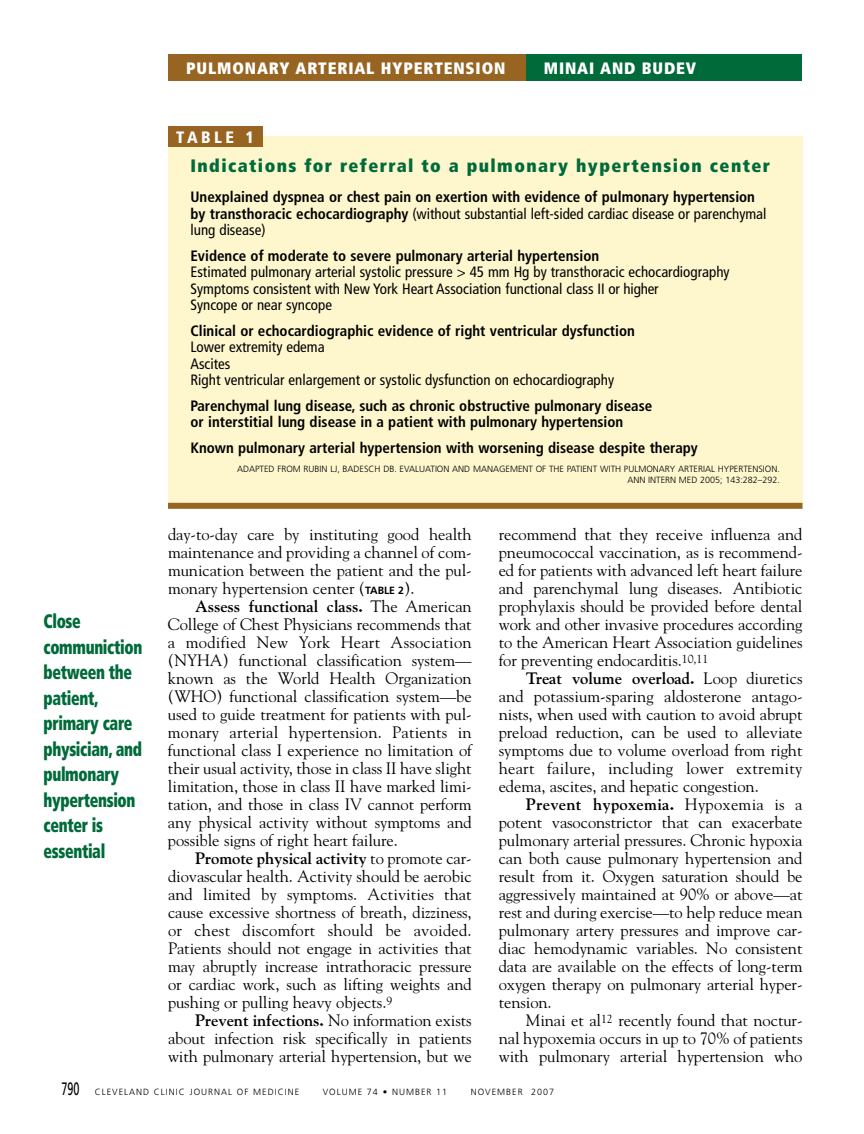
<style>
.page{position:relative;width:864px;height:1134px;background:#fff}
.page>*{position:absolute;margin:0;border:0;box-sizing:border-box;transform-origin:0 0}
.t1{font:900 condensed 19.5px/25.5px "Frutiger";letter-spacing:-.02em;color:#016a3a;scale:.8 1}
.t2{font:900 condensed 18px "Frutiger";letter-spacing:.08em;color:#016a3a}
.t3{font:16.5px/18px "Goudy";letter-spacing:-.005em;color:#000;text-align:justify}
.t4{font:900 condensed 16.5px "Frutiger";letter-spacing:.05em;color:#fff}
.t5{font:900 condensed 16.5px "Frutiger";letter-spacing:.21em;color:#fff}
.t6{font:700 condensed 15px/16.5px "Frutiger";color:#000}
.t7{font:condensed 15px/16.5px "Frutiger";color:#000}
.t8{font:300 9px/10.8px "Frutiger";color:#000;text-align:right}
.t9{font:300 9px "Frutiger";letter-spacing:.11em;color:#000}
.s1{font-weight:400}
.s2{font-family:"Frutiger";font-weight:700;font-size:10.5px}
.s3{font-weight:700}
.s4{font-weight:400;font-size:18px}
</style>
<div class="page">
<div style="left:524px;top:54px;width:278px;height:27px;background:#016a3a"></div>
<div style="left:168px;top:54px;width:358px;height:27px;background:#976422"></div>
<div style="left:168px;top:136px;width:634px;height:371px;background:#fef7ce"></div>
<div style="left:168px;top:126px;width:94px;height:21px;background:#976422"></div>
<div style="left:168px;top:503px;width:634px;height:6px;background:#976422"></div>
<p class="t4" style="left:186px;top:61px;width:321px">PULMONARY ARTERIAL HYPERTENSION</p>
<p class="t4" style="left:544px;top:61px;width:154px">MINAI AND BUDEV</p>
<p class="t5" style="left:176px;top:130px;width:79px">TABLE 1</p>
<p class="t1" style="left:44px;top:610px;width:125px">Close communiction between the patient, primary care physician, and pulmonary hypertension center is essential</p>
<p class="t2" style="left:190px;top:159px;width:581px">Indications for referral to a pulmonary hypertension center</p>
<p class="t6" style="left:190px;top:190px;width:578px">Unexplained dyspnea or chest pain on exertion with evidence of pulmonary hypertension by transthoracic echocardiography <span class="s1">(without substantial left-sided cardiac disease or parenchymal lung disease)</span></p>
<p class="t6" style="left:190px;top:249px;width:410px">Evidence of moderate to severe pulmonary arterial hypertension</p>
<p class="t7" style="left:190px;top:265px;width:541px">Estimated pulmonary arterial systolic pressure &gt; 45 mm Hg by transthoracic echocardiography<br>Symptoms consistent with New York Heart Association functional class II or higher<br>Syncope or near syncope</p>
<p class="t6" style="left:190px;top:324px;width:446px">Clinical or echocardiographic evidence of right ventricular dysfunction</p>
<p class="t7" style="left:190px;top:340px;width:425px">Lower extremity edema<br>Ascites<br>Right ventricular enlargement or systolic dysfunction on echocardiography</p>
<p class="t6" style="left:190px;top:399px;width:463px">Parenchymal lung disease, such as chronic obstructive pulmonary disease or interstitial lung disease in a patient with pulmonary hypertension</p>
<p class="t6" style="left:190px;top:441px;width:509px">Known pulmonary arterial hypertension with worsening disease despite therapy</p>
<p class="t8" style="left:237px;top:464px;width:544px">ADAPTED FROM RUBIN LJ, BADESCH DB. EVALUATION AND MANAGEMENT OF THE PATIENT WITH PULMONARY ARTERIAL HYPERTENSION.<br>ANN INTERN MED 2005; 143:282–292.</p>
<p class="t3" style="left:168px;top:527px;width:305px">day-to-day care by instituting good health maintenance and providing a channel of com&shy;munication between the patient and the pul&shy;monary hypertension center (<span class="s2">TABLE 2</span>).</p>
<p class="t3" style="left:168px;top:599px;width:305px;text-indent:27px"><span class="s3">Assess functional class.</span> The American College of Chest Physicians recommends that a modified New York Heart Association (NYHA) functional classification system— known as the World Health Organization (WHO) functional classification system—be used to guide treatment for patients with pul&shy;monary arterial hypertension. Patients in functional class I experience no limitation of their usual activity, those in class II have slight limitation, those in class II have marked limi&shy;tation, and those in class IV cannot perform any physical activity without symptoms and possible signs of right heart failure.</p>
<p class="t3" style="left:168px;top:851px;width:305px;text-indent:27px"><span class="s3">Promote physical activity</span> to promote car&shy;diovascular health. Activity should be aerobic and limited by symptoms. Activities that cause excessive shortness of breath, dizziness, or chest discomfort should be avoided.<br>Patients should not engage in activities that may abruptly increase intrathoracic pressure or cardiac work, such as lifting weights and pushing or pulling heavy objects.<sup>9</sup></p>
<p class="t3" style="left:168px;top:1013px;width:305px;text-indent:27px"><span class="s3">Prevent infections.</span> No information exists about infection risk specifically in patients with pulmonary arterial hypertension, but we</p>
<p class="t3" style="left:499px;top:527px;width:305px">recommend that they receive influenza and pneumococcal vaccination, as is recommend&shy;ed for patients with advanced left heart failure and parenchymal lung diseases. Antibiotic prophylaxis should be provided before dental work and other invasive procedures according to the American Heart Association guidelines for preventing endocarditis.<sup>10,11</sup></p>
<p class="t3" style="left:499px;top:671px;width:305px;text-indent:27px"><span class="s3">Treat volume overload.</span> Loop diuretics and potassium-sparing aldosterone antago&shy;nists, when used with caution to avoid abrupt preload reduction, can be used to alleviate symptoms due to volume overload from right heart failure, including lower extremity edema, ascites, and hepatic congestion.</p>
<p class="t3" style="left:499px;top:797px;width:305px;text-indent:27px"><span class="s3">Prevent hypoxemia.</span> Hypoxemia is a potent vasoconstrictor that can exacerbate pulmonary arterial pressures. Chronic hypoxia can both cause pulmonary hypertension and result from it. Oxygen saturation should be aggressively maintained at 90% or above—at rest and during exercise—to help reduce mean pulmonary artery pressures and improve car&shy;diac hemodynamic variables. No consistent data are available on the effects of long-term oxygen therapy on pulmonary arterial hyper&shy;tension.</p>
<p class="t3" style="left:499px;top:1013px;width:305px;text-indent:27px">Minai et al<sup>12</sup> recently found that noctur&shy;nal hypoxemia occurs in up to 70% of patients with pulmonary arterial hypertension who</p>
<p class="t9" style="left:62px;top:1088px;width:239px"><span class="s4">790</span> CLEVELAND CLINIC JOURNAL OF MEDICINE</p>
<p class="t9" style="left:323px;top:1088px;width:126px">VOLUME 74 • NUMBER 11</p>
<p class="t9" style="left:471px;top:1088px;width:85px">NOVEMBER 2007</p>
</div>
